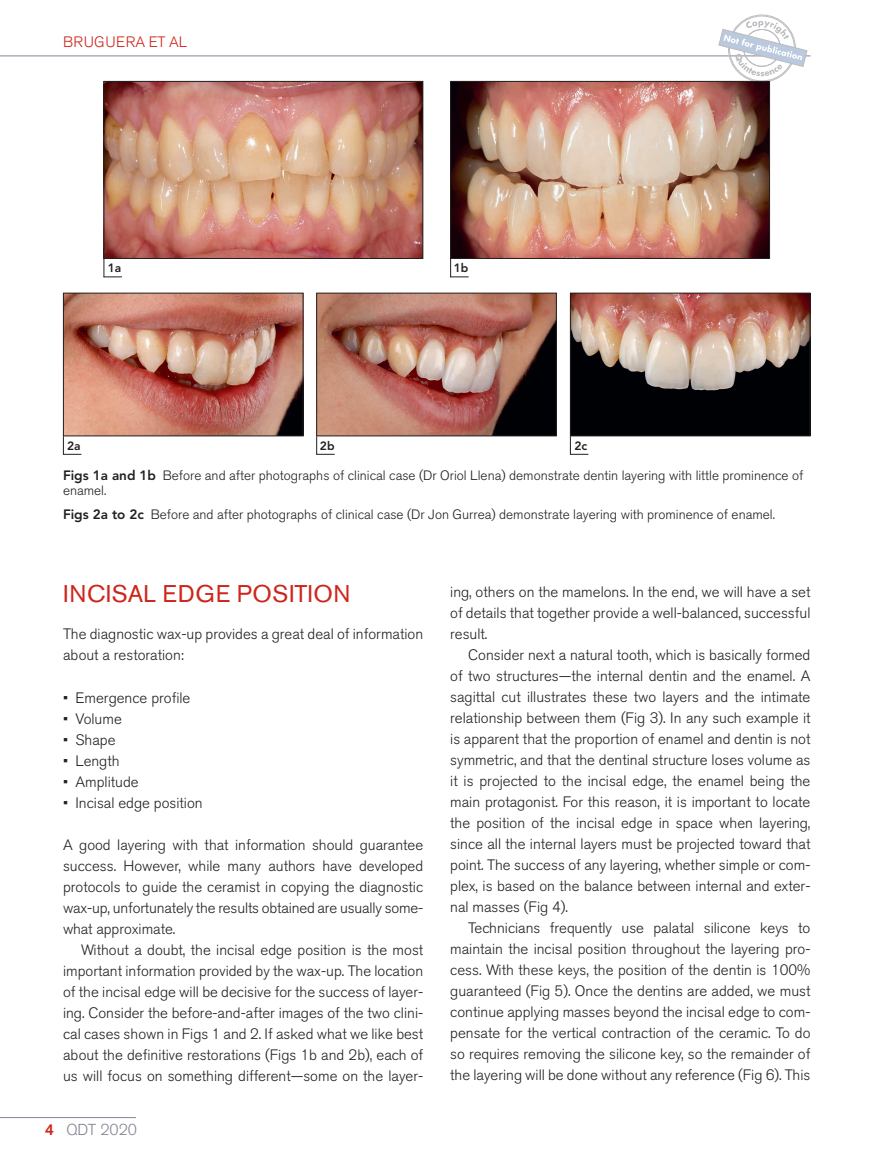
<style>
.page{position:relative;width:878px;height:1175px;background:#fff}
.page>*{position:absolute;margin:0;border:0;box-sizing:border-box;transform-origin:0 0}
.HA_Top{font:24px "Akzidenz Grotesk BQ";letter-spacing:.02em;color:#ce261c}
.t1{font:300 15.75px "Akzidenz Grotesk BQ";color:#848695}
.Body_text{font:300 15px/21px "Akzidenz Grotesk BQ";color:#231f20;text-align:justify}
.Body_Text_First{font:300 15px/21px "Akzidenz Grotesk BQ";color:#231f20}
.t2{font:300 15px "Akzidenz Grotesk BQ";letter-spacing:.03em;color:#ce261c}
.Fig_legend{font:300 13.5px/15px "Akzidenz Grotesk BQ";color:#231f20}
.HA_2{font:800 12px "Avenir LT Std";color:#231f20}
.s1{font-family:"Avenir LT Std";font-weight:800}
.s2{font-weight:500;color:#ce261c}
</style>
<div class="page">
<hr style="left:0;top:1117px;width:136px;height:1px;background:#848695">
<hr style="left:0;top:56px;width:810px;height:1px;background:#848695">
<svg style="left:718px;top:15px;width:89px;height:67px"></svg>
<img style="left:65px;top:295px;width:236px;height:139px">
<div style="left:63px;top:293px;width:240px;height:143px;border:1px solid #231f20"></div>
<img style="left:318px;top:295px;width:236px;height:139px">
<div style="left:316px;top:293px;width:240px;height:143px;border:1px solid #231f20"></div>
<img style="left:572px;top:295px;width:236px;height:139px">
<div style="left:570px;top:293px;width:240px;height:143px;border:1px solid #231f20"></div>
<svg style="left:63px;top:436px;width:18px;height:19px"></svg>
<svg style="left:316px;top:436px;width:19px;height:19px"></svg>
<svg style="left:570px;top:436px;width:18px;height:19px"></svg>
<img style="left:106px;top:83px;width:315px;height:174px">
<div style="left:104px;top:81px;width:319px;height:178px;border:1px solid #231f20"></div>
<img style="left:452px;top:83px;width:316px;height:174px">
<div style="left:450px;top:81px;width:320px;height:178px;border:1px solid #231f20"></div>
<svg style="left:104px;top:259px;width:18px;height:18px"></svg>
<svg style="left:450px;top:259px;width:18px;height:18px"></svg>
<p class="t2" style="left:63px;top:33px;width:125px">BRUGUERA ET AL</p>
<p class="HA_2" style="left:108px;top:261px;width:15px">1a</p>
<p class="HA_2" style="left:454px;top:261px;width:16px">1b</p>
<p class="HA_2" style="left:67px;top:438px;width:15px">2a</p>
<p class="HA_2" style="left:320px;top:438px;width:16px">2b</p>
<p class="HA_2" style="left:574px;top:438px;width:14px">2c</p>
<p class="Fig_legend" style="left:63px;top:468px;width:741px"><span class="s1">Figs 1a and 1b</span> Before and after photographs of clinical case (Dr Oriol Llena) demonstrate dentin layering with little prominence of enamel.</p>
<p class="Fig_legend" style="left:63px;top:507px;width:713px"><span class="s1">Figs 2a to 2c</span> Before and after photographs of clinical case (Dr Jon Gurrea) demonstrate layering with prominence of enamel.</p>
<p class="HA_Top" style="left:63px;top:579px;width:289px">INCISAL EDGE POSITION</p>
<p class="Body_Text_First" style="left:63px;top:623px;width:361px">The diagnostic wax-up provides a great deal of information about a restoration:</p>
<p class="Body_text" style="left:63px;top:687px;width:129px">• Emergence profile</p>
<p class="Body_text" style="left:63px;top:708px;width:60px">• Volume</p>
<p class="Body_text" style="left:63px;top:729px;width:54px">• Shape</p>
<p class="Body_text" style="left:63px;top:750px;width:58px">• Length</p>
<p class="Body_text" style="left:63px;top:771px;width:77px">• Amplitude</p>
<p class="Body_text" style="left:63px;top:792px;width:141px">• Incisal edge position</p>
<p class="Body_Text_First" style="left:63px;top:834px;width:362px;text-align:justify">A good layering with that information should guarantee success. However, while many authors have developed protocols to guide the ceramist in copying the diagnostic wax-up, unfortunately the results obtained are usually some&shy;what approximate.</p>
<p class="Body_text" style="left:63px;top:939px;width:362px;text-indent:18px">Without a doubt, the incisal edge position is the most important information provided by the wax-up. The location of the incisal edge will be decisive for the success of layer&shy;ing. Consider the before-and-after images of the two clini&shy;cal cases shown in Figs 1 and 2. If asked what we like best about the definitive restorations (Figs 1b and 2b), each of us will focus on something different—some on the layer-</p>
<p class="t1" style="left:45px;top:1120px;width:93px"><span class="s2">4</span> QDT 2020</p>
<p class="Body_text" style="left:450px;top:581px;width:362px">ing, others on the mamelons. In the end, we will have a set of details that together provide a well-balanced, successful result.</p>
<p class="Body_text" style="left:450px;top:644px;width:362px;text-indent:18px">Consider next a natural tooth, which is basically formed of two structures—the internal dentin and the enamel. A sagittal cut illustrates these two layers and the intimate relationship between them (Fig 3). In any such example it is apparent that the proportion of enamel and dentin is not symmetric, and that the dentinal structure loses volume as it is projected to the incisal edge, the enamel being the main protagonist. For this reason, it is important to locate the position of the incisal edge in space when layering, since all the internal layers must be projected toward that point. The success of any layering, whether simple or com&shy;plex, is based on the balance between internal and exter&shy;nal masses (Fig 4).</p>
<p class="Body_text" style="left:450px;top:917px;width:362px;text-indent:18px">Technicians frequently use palatal silicone keys to maintain the incisal position throughout the layering pro&shy;cess. With these keys, the position of the dentin is 100% guaranteed (Fig 5). Once the dentins are added, we must continue applying masses beyond the incisal edge to com&shy;pensate for the vertical contraction of the ceramic. To do so requires removing the silicone key, so the remainder of the layering will be done without any reference (Fig 6). This</p>
</div>
